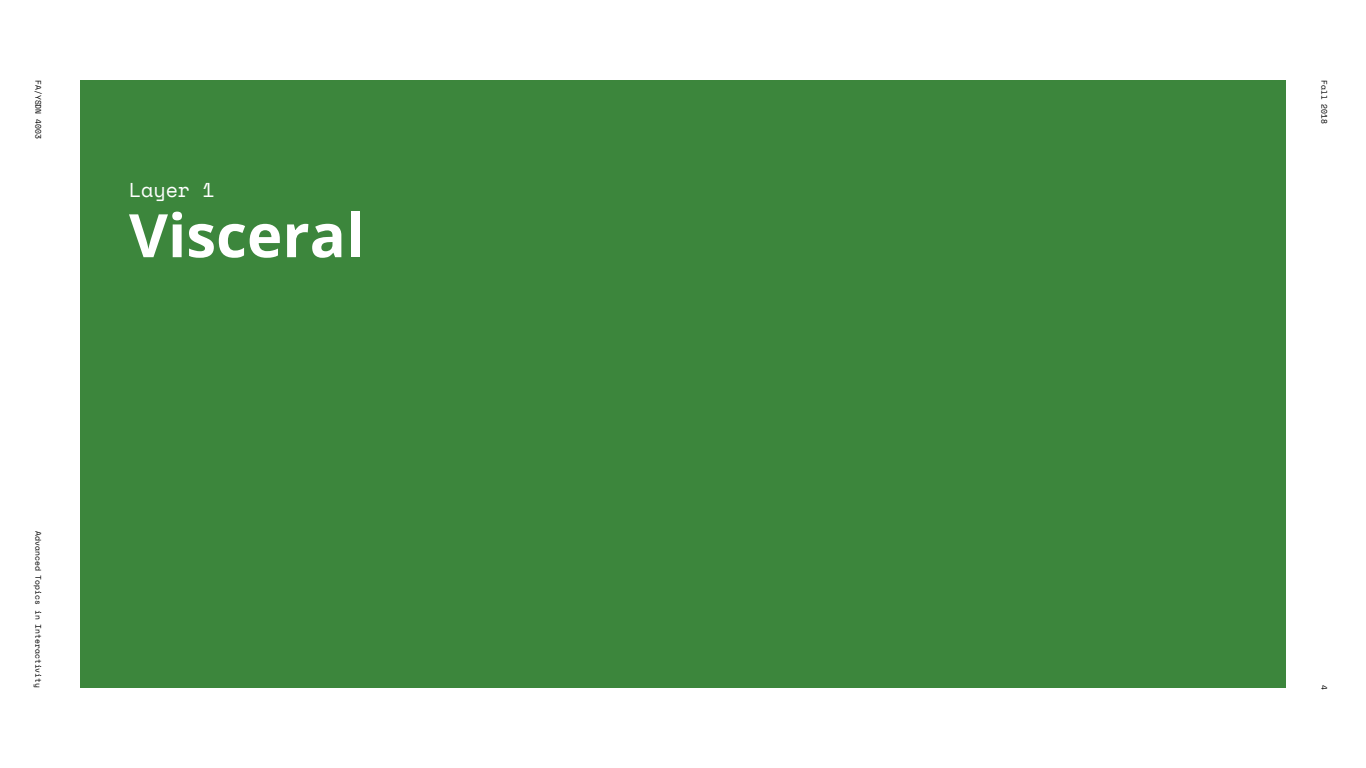
<style>
.page{position:relative;width:1366px;height:768px;background:#fff}
.page>*{position:absolute;margin:0;border:0;box-sizing:border-box;transform-origin:0 0}
.t1{font:700 60px "Open Sans";color:#fff}
.t2{font:20px "Space Mono";color:#fff}
.t3{font:8px "Space Mono";color:#000}
</style>
<div class="page">
<div style="left:80px;top:80px;width:1206px;height:608px;background:#3c863c"></div>
<p class="t3" style="left:44px;top:80px;width:60px;rotate:90deg">FA/YSDN 4003</p>
<p class="t2" style="left:129px;top:175px;width:87px">Layer 1</p>
<p class="t1" style="left:129px;top:193px;width:237px">Visceral</p>
<p class="t3" style="left:44px;top:531px;width:158px;rotate:90deg">Advanced Topics in Interactivity</p>
<p class="t3" style="left:1330px;top:80px;width:46px;rotate:90deg">Fall 2018</p>
<p class="t3" style="left:1330px;top:685px;width:6px;rotate:90deg">4</p>
</div>
